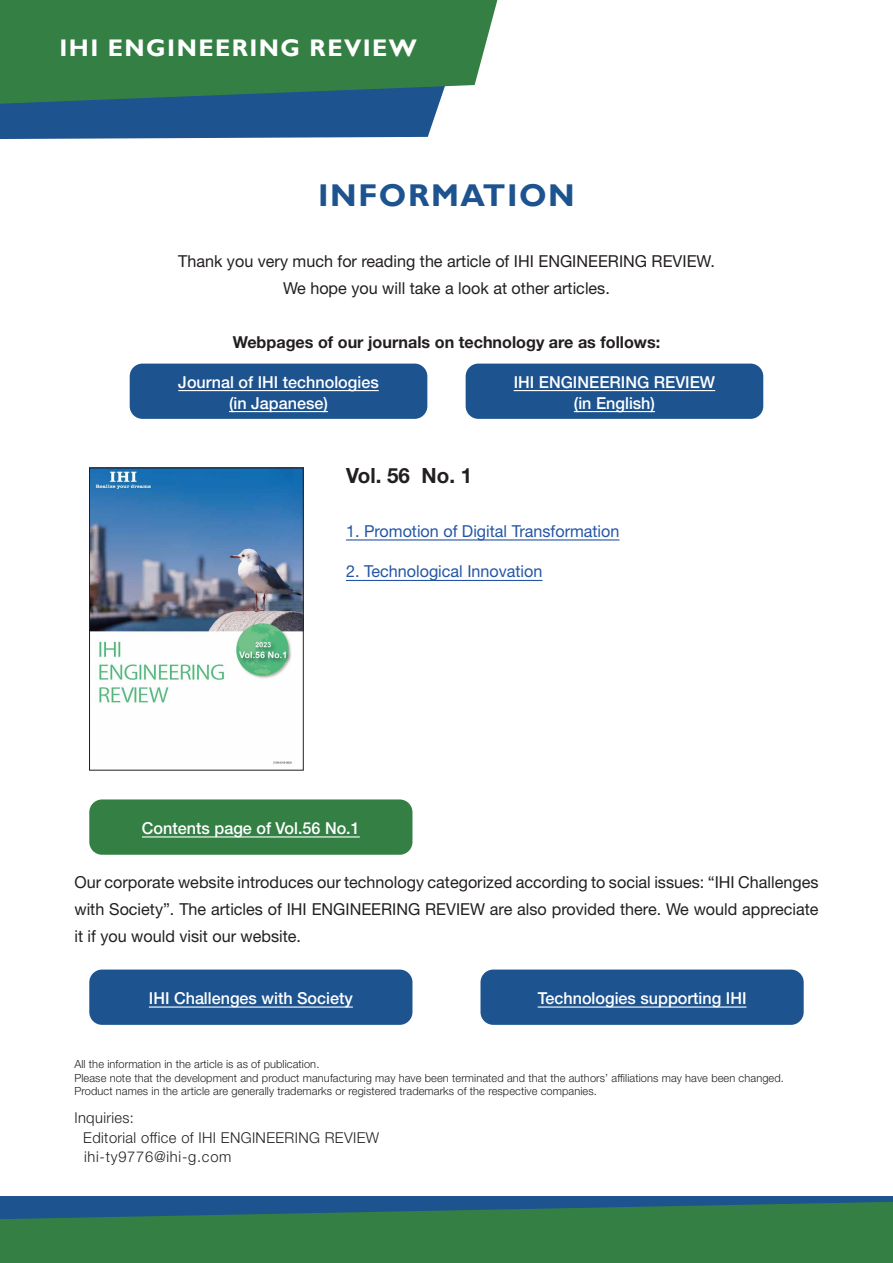
<style>
.page{position:relative;width:893px;height:1263px;background:#fff}
.page>*{position:absolute;margin:0;border:0;box-sizing:border-box;transform-origin:0 0}
.t1{font:700 31.5px "Gill Sans";letter-spacing:.05em;color:#1d538e}
.t2{font:700 24px "Gill Sans";letter-spacing:.06em;color:#fff}
.t3{font:700 21px "Helvetica Neue LT Std";color:#231f20}
.t4{font:16.5px/27px "Helvetica Neue LT Std";color:#231f20;text-align:center}
.t5{font:500 16.5px/21px "Helvetica Neue LT Std";color:#fff;text-align:center}
.t6{font:16.5px "Helvetica Neue LT Std";color:#2455a5}
.t7{font:700 16.5px "Helvetica Neue LT Std";color:#231f20}
.t8{font:300 15px/19.5px "Helvetica Neue LT Std";letter-spacing:.025em;color:#231f20}
.t9{font:300 11.25px/13.5px "Helvetica Neue LT Std";letter-spacing:.01em;color:#231f20}
</style>
<div class="page">
<div style="left:0;top:1196px;width:893px;height:67px;background:#1d538e"></div>
<hr style="left:346px;top:539px;width:273px;height:1px;background:#2455a5">
<hr style="left:346px;top:580px;width:196px;height:1px;background:#2455a5">
<div style="left:89px;top:969px;width:323px;height:56px;background:#1d538e;border-radius:13px"></div>
<div style="left:130px;top:364px;width:297px;height:55px;background:#1d538e;border-radius:13px"></div>
<div style="left:89px;top:799px;width:323px;height:56px;background:#348044;border-radius:13px"></div>
<div style="left:480px;top:969px;width:324px;height:56px;background:#1d538e;border-radius:13px"></div>
<div style="left:466px;top:364px;width:297px;height:55px;background:#1d538e;border-radius:13px"></div>
<hr style="left:149px;top:1006px;width:204px;height:1px;background:#fff">
<hr style="left:142px;top:836px;width:218px;height:1px;background:#fff">
<hr style="left:178px;top:390px;width:201px;height:1px;background:#fff">
<hr style="left:229px;top:411px;width:99px;height:1px;background:#fff">
<hr style="left:514px;top:390px;width:201px;height:1px;background:#fff">
<hr style="left:574px;top:411px;width:81px;height:1px;background:#fff">
<hr style="left:538px;top:1006px;width:208px;height:1px;background:#fff">
<img style="left:89px;top:470px;width:214px;height:301px">
<div style="left:89px;top:468px;width:215px;height:302px;border:1px solid #231f20"></div>
<svg style="left:0;top:1202px;width:893px;height:61px;background:#30794e"></svg>
<div style="left:0;top:104px;width:439px;height:35px;background:#1d538e"></div>
<svg style="left:0;top:0;width:497px;height:104px;background:#398150"></svg>
<h2 class="t2" style="left:60px;top:34px;width:359px">IHI ENGINEERING REVIEW</h2>
<h1 class="t1" style="left:318px;top:177px;width:258px">INFORMATION</h1>
<p class="t4" style="left:178px;top:247px;width:538px">Thank you very much for reading the article of IHI ENGINEERING REVIEW.<br>We hope you will take a look at other articles.</p>
<p class="t7" style="left:233px;top:332px;width:429px">Webpages of our journals on technology are as follows:</p>
<p class="t5" style="left:178px;top:371px;width:202px">Journal of IHI technologies (in Japanese)</p>
<p class="t5" style="left:514px;top:371px;width:203px">IHI ENGINEERING REVIEW (in English)</p>
<p class="t3" style="left:346px;top:462px;width:128px">Vol. 56 No. 1</p>
<p class="t6" style="left:346px;top:521px;width:275px">1. Promotion of Digital Transformation</p>
<p class="t6" style="left:346px;top:562px;width:198px">2. Technological Innovation</p>
<p class="t5" style="left:142px;top:817px;width:219px">Contents page of Vol.56 No.1</p>
<p class="t4" style="left:74px;top:868px;width:746px;text-align:justify">Our corporate website introduces our technology categorized according to social issues: “IHI Challenges with Society”. The articles of IHI ENGINEERING REVIEW are also provided there. We would appreciate it if you would visit our website.</p>
<p class="t5" style="left:149px;top:987px;width:206px">IHI Challenges with Society</p>
<p class="t5" style="left:538px;top:987px;width:210px">Technologies supporting IHI</p>
<p class="t9" style="left:74px;top:1057px;width:711px">All the information in the article is as of publication.<br>Please note that the development and product manufacturing may have been terminated and that the authors’ affiliations may have been changed.<br>Product names in the article are generally trademarks or registered trademarks of the respective companies.</p>
<p class="t8" style="left:83px;top:1108px;width:297px;text-indent:-9px">Inquiries:<br>Editorial office of IHI ENGINEERING REVIEW ihi-ty9776@ihi-g.com</p>
</div>
